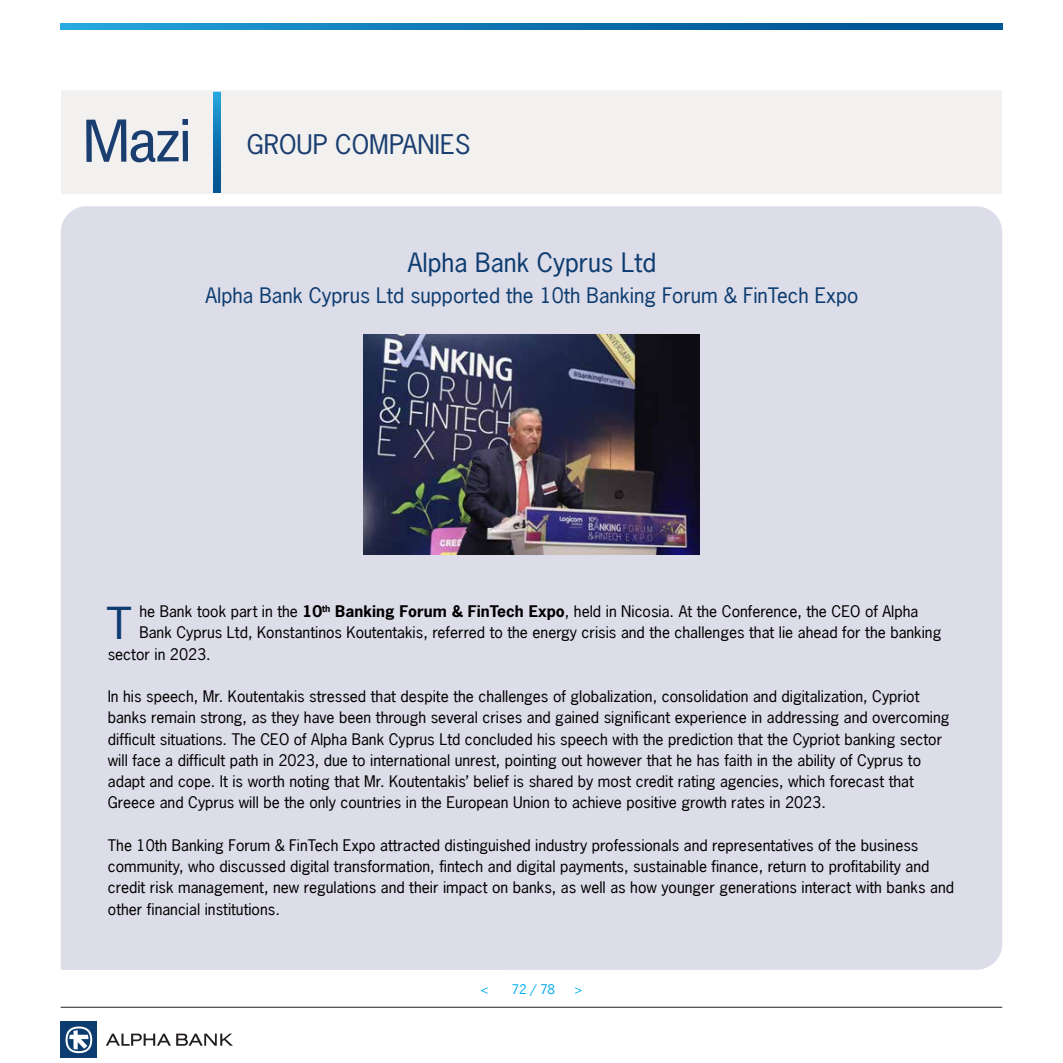
<style>
.page{position:relative;width:1063px;height:1063px;background:#fff}
.page>*{position:absolute;margin:0;border:0;box-sizing:border-box;transform-origin:0 0}
.t1{font:41.25px "PF News Gothic";color:#0d3c70;scale:1.1 1}
.t2{font:25.38px "PF News Gothic";color:#1a3e70}
.t3{font:25px "PF News Gothic";color:#0d3c70}
.t4{font:20px "PF News Gothic";color:#0d3c70}
.t5{font:15px/21.2px "PF News Gothic";color:#000}
.t6{font:12.5px "PF News Gothic";color:#00aeef}
.s1{font-weight:700}
.s2{color:#00a5e5}
</style>
<div class="page">
<div style="left:61px;top:206px;width:941px;height:764px;background:#dcdde9"></div>
<svg style="left:61px;top:24px;width:941px;height:5px;background:#0e75b1"></svg>
<hr style="left:61px;top:1007px;width:941px;height:1px;background:#231f20">
<div style="left:61px;top:1022px;width:36px;height:36px;background:#0d3c70"></div>
<svg style="left:66px;top:1026px;width:26px;height:27px"></svg>
<svg style="left:68px;top:1029px;width:22px;height:22px"></svg>
<svg style="left:69px;top:1030px;width:20px;height:19px"></svg>
<svg style="left:106px;top:1034px;width:127px;height:12px"></svg>
<div style="left:61px;top:90px;width:151px;height:104px;background:#f2f1ef"></div>
<div style="left:221px;top:90px;width:781px;height:104px;background:#f2f1ef"></div>
<svg style="left:86px;top:92px;width:135px;height:101px"></svg>
<img style="left:363px;top:334px;width:337px;height:221px">
<h2 class="t2" style="left:247px;top:128px;width:225px">GROUP COMPANIES</h2>
<h3 class="t3" style="left:408px;top:246px;width:250px">Alpha Bank Cyprus Ltd</h3>
<h3 class="t4" style="left:206px;top:282px;width:654px">Alpha Bank Cyprus Ltd supported the 10th Banking Forum &amp; FinTech Expo</h3>
<p class="t5" style="left:139px;top:600px;width:780px">he Bank took part in the <span class="s1">10</span><sup>th</sup> <span class="s1">Banking Forum &amp; FinTech Expo</span>, held in Nicosia. At the Conference, the CEO of Alpha</p>
<p class="t5" style="left:139px;top:621px;width:804px">Bank Cyprus Ltd, Konstantinos Koutentakis, referred to the energy crisis and the challenges that lie ahead for the banking</p>
<p class="t5" style="left:108px;top:643px;width:105px">sector in 2023.</p>
<p class="t5" style="left:108px;top:685px;width:843px">In his speech, Mr. Koutentakis stressed that despite the challenges of globalization, consolidation and digitalization, Cypriot banks remain strong, as they have been through several crises and gained significant experience in addressing and overcoming difficult situations. The CEO of Alpha Bank Cyprus Ltd concluded his speech with the prediction that the Cypriot banking sector will face a difficult path in 2023, due to international unrest, pointing out however that he has faith in the ability of Cyprus to adapt and cope. It is worth noting that Mr. Koutentakis’ belief is shared by most credit rating agencies, which forecast that Greece and Cyprus will be the only countries in the European Union to achieve positive growth rates in 2023.</p>
<p class="t5" style="left:108px;top:834px;width:848px">The 10th Banking Forum &amp; FinTech Expo attracted distinguished industry professionals and representatives of the business community, who discussed digital transformation, fintech and digital payments, sustainable finance, return to profitability and credit risk management, new regulations and their impact on banks, as well as how younger generations interact with banks and other financial institutions.</p>
<h1 class="t1" style="left:107px;top:597px;width:25px">T</h1>
<p class="t6" style="left:480px;top:981px;width:10px">&lt;</p>
<p class="t6" style="left:512px;top:981px;width:45px">72 / <span class="s2">78</span></p>
<p class="t6" style="left:574px;top:981px;width:10px">&gt;</p>
</div>
